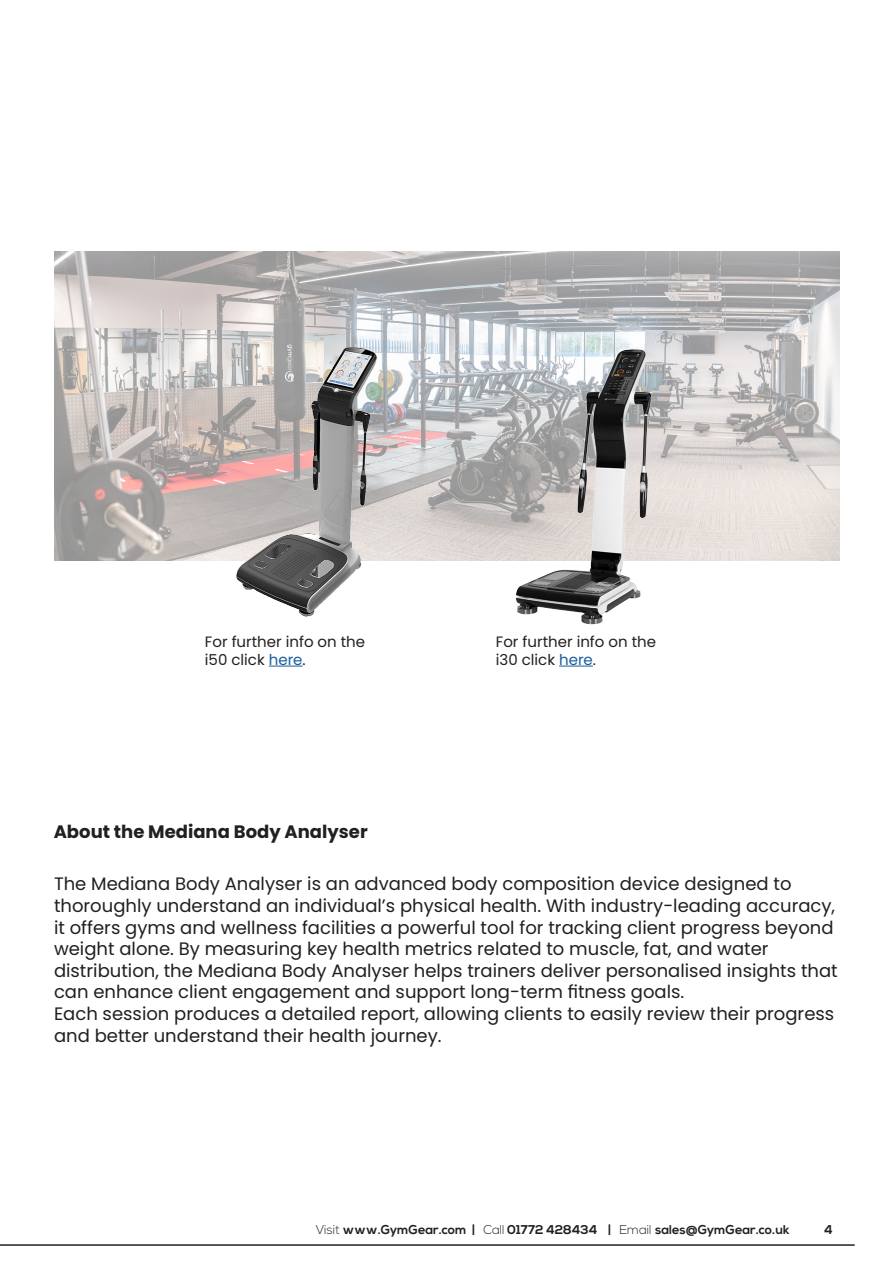
<style>
.page{position:relative;width:893px;height:1263px;background:#fff}
.page>*{position:absolute;margin:0;border:0;box-sizing:border-box;transform-origin:0 0}
.t1{font:18px/21.6px "Poppins";color:#231f20}
.t2{font:700 18px "Poppins";color:#231f20}
.t3{font:15px/18px "Poppins";color:#231f20}
.t4{font:700 12.75px "Nexa";color:#231f20}
.s1{color:#175d9e}
.s2{font-weight:300}
</style>
<div class="page">
<hr style="left:0;top:1244px;width:855px;height:2px;background:#231f20">
<img style="left:54px;top:251px;width:785px;height:309px">
<img style="left:163px;top:333px;width:298px;height:284px">
<img style="left:455px;top:336px;width:256px;height:289px">
<hr style="left:269px;top:666px;width:34px;height:1px;background:#175d9e">
<hr style="left:559px;top:666px;width:34px;height:1px;background:#175d9e">
<p class="t3" style="left:205px;top:633px;width:162px">For further info on the i50 click <span class="s1">here</span>.</p>
<p class="t3" style="left:496px;top:633px;width:162px">For further info on the i30 click <span class="s1">here</span>.</p>
<p class="t2" style="left:54px;top:821px;width:315px">About the Mediana Body Analyser</p>
<p class="t1" style="left:54px;top:873px;width:785px">The Mediana Body Analyser is an advanced body composition device designed to thoroughly understand an individual’s physical health. With industry-leading accuracy, it offers gyms and wellness facilities a powerful tool for tracking client progress beyond weight alone. By measuring key health metrics related to muscle, fat, and water distribution, the Mediana Body Analyser helps trainers deliver personalised insights that can enhance client engagement and support long-term fitness goals.</p>
<p class="t1" style="left:54px;top:1003px;width:782px">Each session produces a detailed report, allowing clients to easily review their progress and better understand their health journey.</p>
<p class="t4" style="left:316px;top:1222px;width:475px"><span class="s2">Visit</span> www.GymGear.com | <span class="s2">Call</span> 01772 428434 | <span class="s2">Email</span> sales@GymGear.co.uk</p>
<p class="t4" style="left:824px;top:1222px;width:10px">4</p>
</div>
